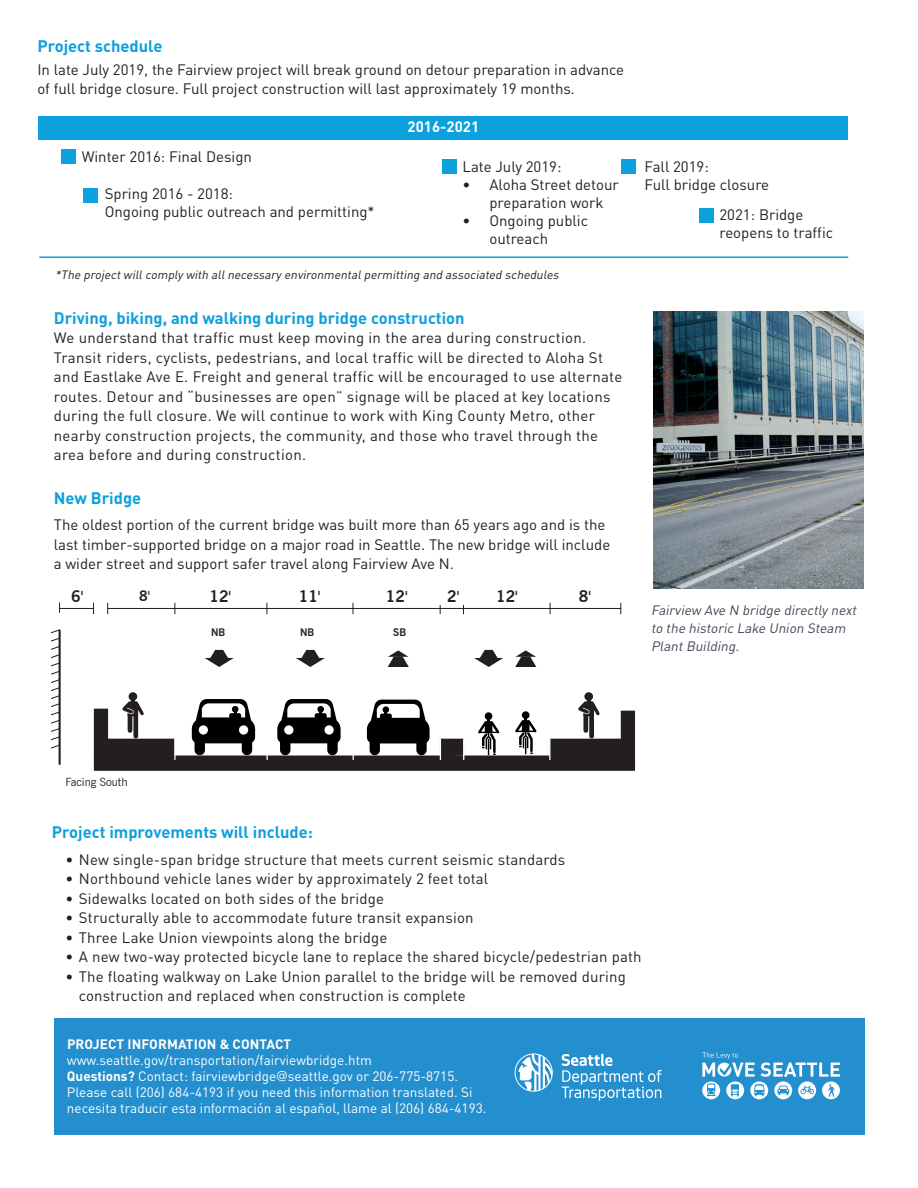
<style>
.page{position:relative;width:918px;height:1188px;background:#fff}
.page>*{position:absolute;margin:0;border:0;box-sizing:border-box;transform-origin:0 0}
.t1{font:700 16.5px "DINOT";color:#0ca0dc}
.t2{font:700 15.75px "News Gothic BT";color:#231f20}
.t3{font:15px/19.5px "DINOT";letter-spacing:.01em;color:#231f20}
.t4{font:700 15px "DINOT";color:#fff}
.t5{font:700 14.25px "News Gothic BT";color:#231f20}
.t6{font:13.5px/16.2px "DINOT";color:#fff}
.t7{font:italic 13.5px/18px "DINOT";color:#424456}
.t8{font:700 13.5px "DINOT";letter-spacing:.01em;color:#fff}
.t9{font:italic 12px "DINOT";color:#231f20}
.t10{font:11.4px "News Gothic BT";color:#231f20}
.t11{font:700 10.5px "News Gothic BT";color:#231f20}
.s1{font-weight:700}
.s2{font-family:"Avant Garde"}
</style>
<div class="page">
<div style="left:54px;top:1018px;width:810px;height:117px;background:#238fcf"></div>
<img style="left:653px;top:311px;width:211px;height:278px">
<svg style="left:702px;top:1052px;width:138px;height:47px"></svg>
<svg style="left:562px;top:1054px;width:100px;height:47px"></svg>
<div style="left:515px;top:1054px;width:37px;height:37px;border:1px solid #fff;border-radius:50%"></div>
<svg style="left:518px;top:1054px;width:34px;height:37px"></svg>
<div style="left:195px;top:737px;width:10px;height:18px;background:#000;border-radius:5px"></div>
<div style="left:242px;top:737px;width:10px;height:18px;background:#000;border-radius:5px"></div>
<svg style="left:192px;top:699px;width:63px;height:44px"></svg>
<div style="left:280px;top:737px;width:10px;height:18px;background:#000;border-radius:5px"></div>
<div style="left:327px;top:737px;width:11px;height:18px;background:#000;border-radius:5px"></div>
<svg style="left:277px;top:699px;width:64px;height:44px"></svg>
<div style="left:370px;top:737px;width:10px;height:18px;background:#000;border-radius:5px"></div>
<div style="left:416px;top:737px;width:11px;height:18px;background:#000;border-radius:5px"></div>
<svg style="left:367px;top:700px;width:63px;height:43px"></svg>
<div style="left:380px;top:714px;width:12px;height:5px;background:#000;border-radius:2px"></div>
<div style="left:485px;top:712px;width:7px;height:8px;background:#000;border-radius:50%"></div>
<svg style="left:478px;top:719px;width:22px;height:36px"></svg>
<div style="left:522px;top:711px;width:8px;height:8px;background:#000;border-radius:50%"></div>
<svg style="left:515px;top:718px;width:22px;height:36px"></svg>
<div style="left:129px;top:692px;width:8px;height:9px;background:#231f20;border-radius:50%"></div>
<hr style="left:128px;top:714px;width:4px;height:16px;background:#231f20">
<div style="left:133px;top:709px;width:5px;height:27px;background:#231f20"></div>
<svg style="left:122px;top:698px;width:22px;height:20px"></svg>
<div style="left:584px;top:692px;width:9px;height:9px;background:#231f20;border-radius:50%"></div>
<div style="left:583px;top:714px;width:5px;height:16px;background:#231f20"></div>
<div style="left:589px;top:709px;width:5px;height:27px;background:#231f20"></div>
<svg style="left:578px;top:698px;width:22px;height:20px"></svg>
<div style="left:103px;top:741px;width:69px;height:17px;background:#231f20"></div>
<div style="left:100px;top:739px;width:75px;height:22px;border:5px solid #231f20"></div>
<div style="left:94px;top:755px;width:541px;height:16px;background:#231f20"></div>
<hr style="left:174px;top:739px;width:2px;height:21px;background:#fff">
<svg style="left:437px;top:738px;width:30px;height:22px"></svg>
<svg style="left:547px;top:736px;width:74px;height:24px"></svg>
<hr style="left:107px;top:608px;width:514px;height:1px;background:#231f20">
<hr style="left:60px;top:608px;width:33px;height:1px;background:#231f20">
<hr style="left:59px;top:630px;width:2px;height:135px;background:#231f20">
<svg style="left:52px;top:629px;width:8px;height:121px"></svg>
<div style="left:621px;top:711px;width:14px;height:57px;background:#231f20"></div>
<div style="left:94px;top:709px;width:14px;height:49px;background:#231f20"></div>
<svg style="left:205px;top:650px;width:29px;height:17px"></svg>
<svg style="left:296px;top:650px;width:29px;height:17px"></svg>
<svg style="left:474px;top:650px;width:29px;height:17px"></svg>
<svg style="left:388px;top:650px;width:21px;height:17px"></svg>
<svg style="left:515px;top:650px;width:21px;height:17px"></svg>
<hr style="left:39px;top:256px;width:809px;height:2px;background:#0ca0dc">
<div style="left:38px;top:116px;width:809px;height:24px;background:#0ca0dc"></div>
<div style="left:61px;top:149px;width:15px;height:15px;background:#0ca0dc"></div>
<div style="left:699px;top:208px;width:15px;height:15px;background:#0ca0dc"></div>
<div style="left:442px;top:159px;width:15px;height:15px;background:#0ca0dc"></div>
<div style="left:621px;top:159px;width:15px;height:15px;background:#0ca0dc"></div>
<div style="left:83px;top:188px;width:14px;height:15px;background:#0ca0dc"></div>
<p class="t1" style="left:37px;top:35px;width:127px">Project schedule</p>
<p class="t3" style="left:37px;top:59px;width:588px">In late July 2019, the Fairview project will break ground on detour preparation in advance of full bridge closure. Full project construction will last approximately 19 months.</p>
<p class="t4" style="left:408px;top:117px;width:73px">2016-2021</p>
<p class="t3" style="left:82px;top:146px;width:172px">Winter 2016: Final Design</p>
<p class="t3" style="left:105px;top:184px;width:130px">Spring 2016 - 2018:</p>
<p class="t3" style="left:105px;top:202px;width:272px">Ongoing public outreach and permitting*</p>
<p class="t3" style="left:462px;top:157px;width:101px">Late July 2019:</p>
<p class="t3" style="left:489px;top:175px;width:131px;line-height:18px;text-indent:-27px">• Aloha Street detour preparation work</p>
<p class="t3" style="left:489px;top:211px;width:100px;line-height:18px;text-indent:-27px">• Ongoing public outreach</p>
<p class="t9" style="left:55px;top:268px;width:508px">*The projectwillcomply with allnecessary environmentalpermitting and associated schedules</p>
<p class="t1" style="left:54px;top:307px;width:412px">Driving, biking, and walking during bridge construction</p>
<p class="t3" style="left:54px;top:328px;width:570px">We understand that traffic must keep moving in the area during construction.<br>Transit riders, cyclists, pedestrians, and local traffic will be directed to Aloha St and Eastlake Ave E. Freight and general traffic will be encouraged to use alternate routes. Detour and “businesses are open” signage will be placed at key locations during the full closure. We will continue to work with King County Metro, other nearby construction projects, the community, and those who travel through the area before and during construction.</p>
<p class="t1" style="left:54px;top:487px;width:89px">New Bridge</p>
<p class="t3" style="left:54px;top:515px;width:558px">The oldest portion of the current bridge was built more than 65 years ago and is the last timber-supported bridge on a major road in Seattle. The new bridge will include a wider street and support safer travel along Fairview Ave N.</p>
<p class="t2" style="left:71px;top:587px;width:14px">6'</p>
<p class="t5" style="left:139px;top:587px;width:12px">8'</p>
<p class="t2" style="left:209px;top:587px;width:23px">12'</p>
<p class="t2" style="left:299px;top:587px;width:23px">11'</p>
<p class="t2" style="left:386px;top:587px;width:23px">12'</p>
<p class="t2" style="left:447px;top:587px;width:14px">2'</p>
<p class="t2" style="left:496px;top:587px;width:23px">12'</p>
<p class="t2" style="left:579px;top:587px;width:14px">8'</p>
<p class="t11" style="left:211px;top:626px;width:16px">NB</p>
<p class="t11" style="left:300px;top:626px;width:16px">NB</p>
<p class="t11" style="left:393px;top:626px;width:14px">SB</p>
<p class="t3" style="left:644px;top:157px;width:66px">Fall 2019:</p>
<p class="t3" style="left:644px;top:175px;width:126px">Full bridge closure</p>
<p class="t3" style="left:719px;top:205px;width:115px;line-height:18px">2021: Bridge reopens to traffic</p>
<p class="t7" style="left:651px;top:601px;width:210px">Fairview Ave N bridge directly next to the historic Lake Union Steam<br>PlantBuilding.</p>
<p class="t10" style="left:65px;top:776px;width:64px">Facing South</p>
<p class="t1" style="left:52px;top:822px;width:263px">Project improvements will include:</p>
<p class="t3" style="left:65px;top:849px;width:501px">• New single-span bridge structure that meets current seismic standards</p>
<p class="t3" style="left:65px;top:869px;width:424px">• Northbound vehicle lanes wider by approximately 2 feet total</p>
<p class="t3" style="left:65px;top:888px;width:320px">• Sidewalks located on both sides of the bridge</p>
<p class="t3" style="left:65px;top:908px;width:410px">• Structurally able to accommodate future transit expansion</p>
<p class="t3" style="left:65px;top:927px;width:323px">• Three Lake Union viewpoints along the bridge</p>
<p class="t3" style="left:65px;top:947px;width:578px">• A new two-way protected bicycle lane to replace the shared bicycle/pedestrian path</p>
<p class="t3" style="left:79px;top:966px;width:548px;text-indent:-14px">• The floating walkway on Lake Union parallel to the bridge will be removed during construction and replaced when construction is complete</p>
<p class="t8" style="left:67px;top:1035px;width:226px">PROJECT INFORMATION &amp; CONTACT</p>
<p class="t6" style="left:67px;top:1052px;width:307px">www.seattle.gov/transportation/fairviewbridge.htm</p>
<p class="t6" style="left:67px;top:1068px;width:393px"><span class="s1">Questions?</span> Contact: fairviewbridge<span class="s2">@</span>seattle.gov or 206-775-8715.</p>
<p class="t6" style="left:67px;top:1084px;width:421px">Please call (206) 684-4193 if you need this information translated. Si necesita traducir esta información al español, llame al (206) 684-4193.</p>
</div>
